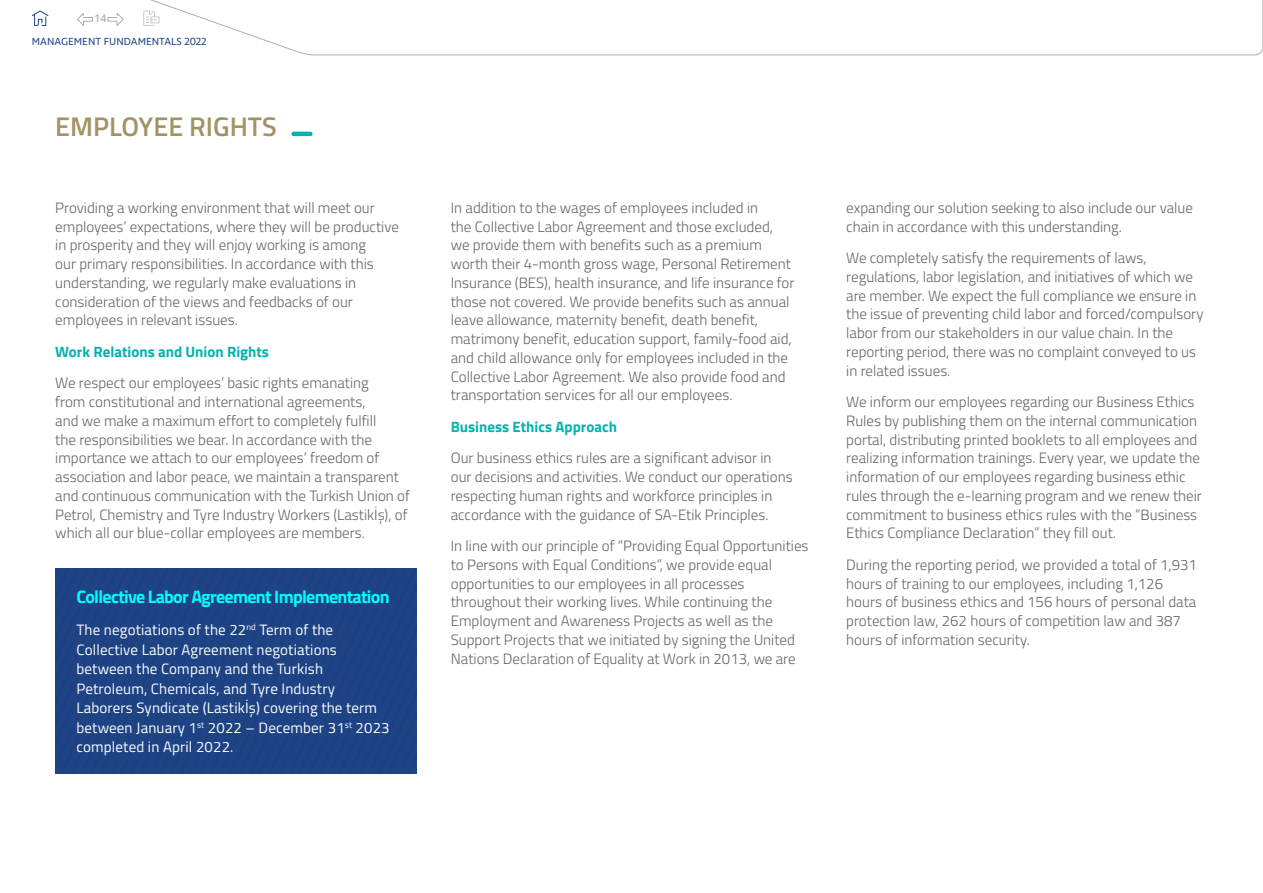
<style>
.page{position:relative;width:1263px;height:893px;background:#fff}
.page>*{position:absolute;margin:0;border:0;box-sizing:border-box;transform-origin:0 0}
.t1{font:600 27px "Titillium";color:#a29364}
.t2{font:700 18px "Titillium";letter-spacing:-.04em;color:#0ff}
.t3{font:300 15px/18.8px "Titillium";color:#636466}
.t4{font:15px/19.5px "Titillium";letter-spacing:.01em;color:#fff}
.t5{font:700 15px "Titillium";color:#00b3ad}
.t6{font:10.5px "Ingra";color:#1e4486}
.t7{font:600 10.5px "Open Sans";color:#adafb2}
</style>
<div class="page">
<div style="left:55px;top:568px;width:362px;height:206px;background:#1e4486"></div>
<hr style="left:294px;top:132px;width:16px;height:4px;background:#00b3ad">
<svg style="left:144px;top:0;width:1119px;height:56px"></svg>
<svg style="left:143px;top:11px;width:16px;height:15px"></svg>
<svg style="left:31px;top:10px;width:18px;height:16px"></svg>
<svg style="left:107px;top:13px;width:17px;height:13px"></svg>
<svg style="left:77px;top:13px;width:16px;height:13px"></svg>
<p class="t7" style="left:94px;top:11px;width:14px">14</p>
<p class="t6" style="left:32px;top:35px;width:176px">MANAGEMENT FUNDAMENTALS 2022</p>
<h1 class="t1" style="left:55px;top:106px;width:223px">EMPLOYEE RIGHTS</h1>
<p class="t3" style="left:55px;top:198px;width:345px">Providing a working environment that will meet our employees’ expectations, where they will be productive in prosperity and they will enjoy working is among<br>our primary responsibilities. In accordance with this understanding, we regularly make evaluations in consideration of the views and feedbacks of our employees in relevant issues.</p>
<p class="t5" style="left:55px;top:340px;width:215px">Work Relations and Union Rights</p>
<p class="t3" style="left:55px;top:373px;width:356px">We respect our employees’ basic rights emanating<br>from constitutional and international agreements,<br>and we make a maximum effort to completely fulfill<br>the responsibilities we bear. In accordance with the importance we attach to our employees’ freedom of association and labor peace, we maintain a transparent and continuous communication with the Turkish Union of Petrol, Chemistry and Tyre Industry Workers (Lastikİş), of which all our blue-collar employees are members.</p>
<p class="t2" style="left:77px;top:583px;width:315px">Collective Labor Agreement Implementation</p>
<p class="t4" style="left:77px;top:620px;width:315px">The negotiations of the 22<sup>nd</sup> Term of the Collective Labor Agreement negotiations between the Company and the Turkish Petroleum, Chemicals, and Tyre Industry Laborers Syndicate (Lastikİş) covering the term between January 1<sup>st</sup> 2022 – December 31<sup>st</sup> 2023 completed in April 2022.</p>
<p class="t3" style="left:451px;top:198px;width:345px">In addition to the wages of employees included in<br>the Collective Labor Agreement and those excluded, we provide them with benefits such as a premium worth their 4-month gross wage, Personal Retirement Insurance (BES), health insurance, and life insurance for those not covered. We provide benefits such as annual leave allowance, maternity benefit, death benefit, matrimony benefit, education support, family-food aid, and child allowance only for employees included in the Collective Labor Agreement. We also provide food and transportation services for all our employees.</p>
<p class="t5" style="left:451px;top:415px;width:168px">Business Ethics Approach</p>
<p class="t3" style="left:451px;top:448px;width:343px">Our business ethics rules are a significant advisor in our decisions and activities. We conduct our operations respecting human rights and workforce principles in accordance with the guidance of SA-Etik Principles.</p>
<p class="t3" style="left:451px;top:536px;width:359px">In line with our principle of “Providing Equal Opportunities to Persons with Equal Conditions”, we provide equal opportunities to our employees in all processes throughout their working lives. While continuing the Employment and Awareness Projects as well as the Support Projects that we initiated by signing the United Nations Declaration of Equality at Work in 2013, we are</p>
<p class="t3" style="left:846px;top:198px;width:348px">expanding our solution seeking to also include our value chain in accordance with this understanding.</p>
<p class="t3" style="left:846px;top:248px;width:359px">We completely satisfy the requirements of laws, regulations, labor legislation, and initiatives of which we are member. We expect the full compliance we ensure in the issue of preventing child labor and forced/compulsory labor from our stakeholders in our value chain. In the reporting period, there was no complaint conveyed to us in related issues.</p>
<p class="t3" style="left:846px;top:392px;width:357px">We inform our employees regarding our Business Ethics Rules by publishing them on the internal communication portal, distributing printed booklets to all employees and realizing information trainings. Every year, we update the information of our employees regarding business ethic rules through the e-learning program and we renew their commitment to business ethics rules with the “Business Ethics Compliance Declaration” they fill out.</p>
<p class="t3" style="left:846px;top:555px;width:352px">During the reporting period, we provided a total of 1,931 hours of training to our employees, including 1,126 hours of business ethics and 156 hours of personal data protection law, 262 hours of competition law and 387 hours of information security.</p>
</div>
